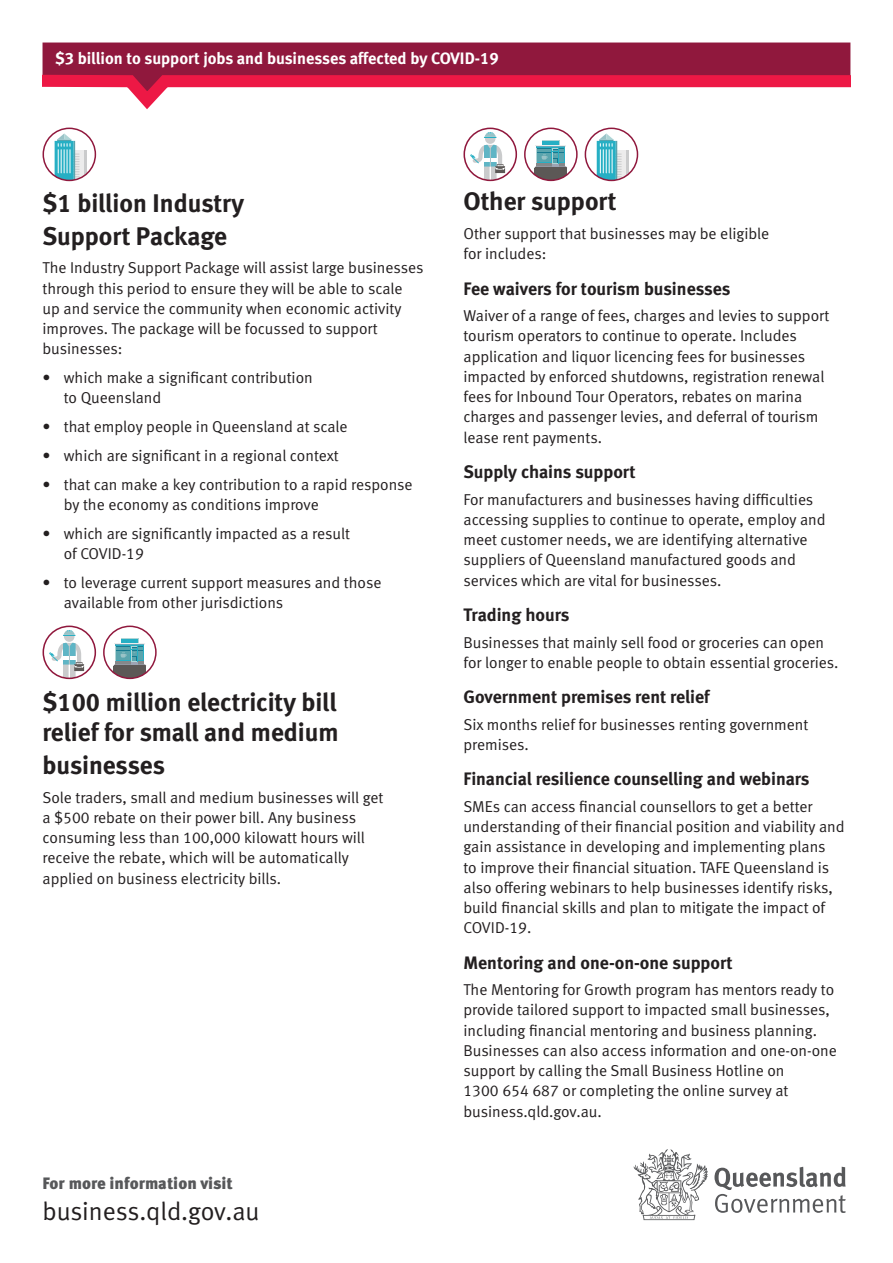
<style>
.page{position:relative;width:893px;height:1263px;background:#fff}
.page>*{position:absolute;margin:0;border:0;box-sizing:border-box;transform-origin:0 0}
._01_Heading_1{font:25.5px/31.5px "Meta Bold CELF";color:#231f20}
.t1{font:25.5px "Meta Normal LF";letter-spacing:-.005em;color:#231f20}
._01_Heading_2{font:18px "Meta Bold CELF";color:#231f20}
._01_Heading_3{font:16.5px "Meta Bold CELF";letter-spacing:-.005em;color:#fff}
.t2{font:900 16.5px "Meta OT";color:#57585a}
._01_Body{font:15.75px/20.2px "Meta Normal LF";color:#231f20}
</style>
<div class="page">
<div style="left:43px;top:43px;width:807px;height:25px;background:#90183d"></div>
<svg style="left:43px;top:68px;width:807px;height:41px"></svg>
<svg style="left:714px;top:1167px;width:132px;height:46px"></svg>
<svg style="left:634px;top:1149px;width:74px;height:71px"></svg>
<svg style="left:83px;top:150px;width:4px;height:28px"></svg>
<div style="left:69px;top:150px;width:14px;height:30px;background:#ececec"></div>
<svg style="left:55px;top:133px;width:24px;height:47px"></svg>
<div style="left:43px;top:128px;width:53px;height:53px;border:2px solid #90183d;border-radius:50%"></div>
<svg style="left:49px;top:630px;width:35px;height:48px"></svg>
<div style="left:43px;top:625px;width:53px;height:54px;border:2px solid #90183d;border-radius:50%"></div>
<svg style="left:114px;top:643px;width:32px;height:23px"></svg>
<svg style="left:121px;top:638px;width:18px;height:5px"></svg>
<hr style="left:122px;top:639px;width:16px;height:3px;background:#26afc4">
<div style="left:114px;top:666px;width:32px;height:12px;background:#5c5856"></div>
<div style="left:103px;top:625px;width:54px;height:54px;border:2px solid #90183d;border-radius:50%"></div>
<svg style="left:470px;top:132px;width:35px;height:48px"></svg>
<div style="left:463px;top:128px;width:54px;height:53px;border:2px solid #90183d;border-radius:50%"></div>
<hr style="left:535px;top:145px;width:31px;height:1px;background:#ececec">
<svg style="left:534px;top:146px;width:33px;height:22px"></svg>
<hr style="left:543px;top:141px;width:16px;height:4px;background:#26afc4">
<div style="left:534px;top:168px;width:33px;height:12px;background:#5c5856"></div>
<div style="left:524px;top:128px;width:54px;height:53px;border:2px solid #90183d;border-radius:50%"></div>
<svg style="left:626px;top:150px;width:3px;height:27px"></svg>
<svg style="left:621px;top:150px;width:5px;height:30px"></svg>
<svg style="left:597px;top:133px;width:24px;height:47px"></svg>
<div style="left:585px;top:128px;width:53px;height:53px;border:2px solid #90183d;border-radius:50%"></div>
<p class="_01_Heading_3" style="left:55px;top:48px;width:445px">$3 billion to support jobs and businesses affected by COVID-19</p>
<p class="_01_Heading_1" style="left:43px;top:186px;width:203px;line-height:32.4px">$1 billion Industry<br>Support Package</p>
<p class="_01_Body" style="left:43px;top:258px;width:382px">The Industry Support Package will assist large businesses through this period to ensure they will be able to scale up and service the community when economic activity improves. The package will be focussed to support businesses:</p>
<p class="_01_Body" style="left:64px;top:367px;width:250px;text-indent:-21px">• which make a significant contribution to Queensland</p>
<p class="_01_Body" style="left:43px;top:416px;width:307px">• that employ people in Queensland at scale</p>
<p class="_01_Body" style="left:43px;top:445px;width:298px">• which are significant in a regional context</p>
<p class="_01_Body" style="left:64px;top:474px;width:350px;text-indent:-21px">• that can make a key contribution to a rapid response by the economy as conditions improve</p>
<p class="_01_Body" style="left:64px;top:523px;width:288px;text-indent:-21px">• which are significantly impacted as a result of COVID-19</p>
<p class="_01_Body" style="left:64px;top:572px;width:319px;text-indent:-21px">• to leverage current support measures and those available from other jurisdictions</p>
<p class="_01_Heading_1" style="left:43px;top:685px;width:298px;text-align:justify">$100 million electricity bill relief for small and medium businesses</p>
<p class="_01_Body" style="left:43px;top:787px;width:342px">Sole traders, small and medium businesses will get a $500 rebate on their power bill. Any business consuming less than 100,000 kilowatt hours will receive the rebate, which will be automatically applied on business electricity bills.</p>
<p class="t2" style="left:43px;top:1173px;width:192px">For more information visit</p>
<p class="t1" style="left:43px;top:1197px;width:219px">business.qld.gov.au</p>
<p class="_01_Heading_1" style="left:463px;top:185px;width:155px">Other support</p>
<p class="_01_Body" style="left:463px;top:223px;width:307px">Other support that businesses may be eligible for includes:</p>
<p class="_01_Heading_2" style="left:463px;top:277px;width:268px">Fee waivers for tourism businesses</p>
<p class="_01_Body" style="left:463px;top:305px;width:367px">Waiver of a range of fees, charges and levies to support tourism operators to continue to operate. Includes application and liquor licencing fees for businesses impacted by enforced shutdowns, registration renewal fees for Inbound Tour Operators, rebates on marina charges and passenger levies, and deferral of tourism lease rent payments.</p>
<p class="_01_Heading_2" style="left:463px;top:460px;width:174px">Supply chains support</p>
<p class="_01_Body" style="left:463px;top:489px;width:364px">For manufacturers and businesses having difficulties accessing supplies to continue to operate, employ and meet customer needs, we are identifying alternative suppliers of Queensland manufactured goods and services which are vital for businesses.</p>
<p class="_01_Heading_2" style="left:463px;top:603px;width:107px">Trading hours</p>
<p class="_01_Body" style="left:463px;top:632px;width:377px">Businesses that mainly sell food or groceries can open for longer to enable people to obtain essential groceries.</p>
<p class="_01_Heading_2" style="left:463px;top:685px;width:248px">Government premises rent relief</p>
<p class="_01_Body" style="left:463px;top:714px;width:346px">Six months relief for businesses renting government premises.</p>
<p class="_01_Heading_2" style="left:463px;top:767px;width:348px">Financial resilience counselling and webinars</p>
<p class="_01_Body" style="left:463px;top:796px;width:383px">SMEs can access financial counsellors to get a better understanding of their financial position and viability and gain assistance in developing and implementing plans<br>to improve their financial situation. TAFE Queensland is also offering webinars to help businesses identify risks, build financial skills and plan to mitigate the impact of COVID-19.</p>
<p class="_01_Heading_2" style="left:463px;top:951px;width:271px">Mentoring and one-on-one support</p>
<p class="_01_Body" style="left:463px;top:979px;width:375px">The Mentoring for Growth program has mentors ready to provide tailored support to impacted small businesses, including financial mentoring and business planning.<br>Businesses can also access information and one-on-one support by calling the Small Business Hotline on<br>1300 654 687 or completing the online survey at business.qld.gov.au.</p>
</div>
